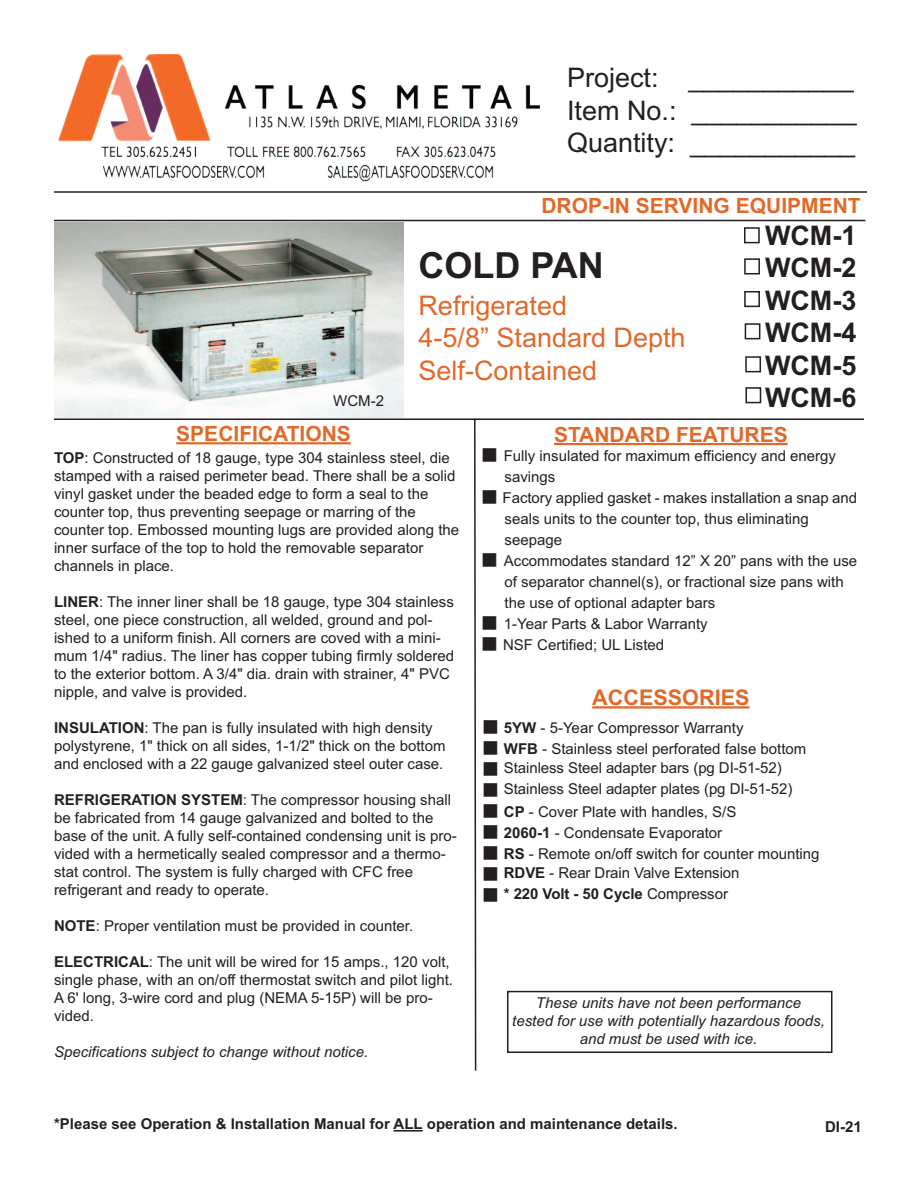
<style>
.page{position:relative;width:918px;height:1188px;background:#fff}
.page>*{position:absolute;margin:0;border:0;box-sizing:border-box;transform-origin:0 0}
.t1{font:700 36px "Arial";color:#231f20}
.t2{font:27px "Arial";color:#231f20}
.t3{font:27px "Arial";color:#e16929}
.t4{font:700 27px "Arial";color:#231f20}
.t5{font:700 21.6px "Arial";color:#e16929}
.t6{font:700 21px "Arial";color:#e16929}
.t7{font:15px/18px "Arial";color:#231f20}
.t8{font:italic 15px "Arial";color:#231f20}
.t9{font:700 15px "Arial";color:#231f20}
.s1{font-weight:700}
.s2{font-weight:400}
</style>
<div class="page">
<img style="left:58px;top:54px;width:482px;height:128px">
<hr style="left:54px;top:191px;width:813px;height:2px;background:#231f20">
<hr style="left:54px;top:220px;width:812px;height:1px;background:#231f20">
<div style="left:744px;top:227px;width:16px;height:16px;border:2px solid #231f20"></div>
<div style="left:744px;top:291px;width:16px;height:16px;border:2px solid #231f20"></div>
<div style="left:744px;top:258px;width:16px;height:16px;border:2px solid #231f20"></div>
<hr style="left:54px;top:418px;width:810px;height:2px;background:#231f20">
<svg style="left:473px;top:418px;width:4px;height:653px"></svg>
<hr style="left:176px;top:442px;width:175px;height:2px;background:#e16929">
<hr style="left:554px;top:443px;width:234px;height:2px;background:#e16929">
<hr style="left:592px;top:706px;width:157px;height:3px;background:#e16929">
<img style="left:54px;top:223px;width:350px;height:194px">
<div style="left:746px;top:387px;width:15px;height:16px;border:2px solid #231f20"></div>
<div style="left:745px;top:356px;width:16px;height:16px;border:2px solid #231f20"></div>
<div style="left:745px;top:323px;width:15px;height:16px;border:2px solid #231f20"></div>
<div style="left:507px;top:991px;width:325px;height:62px;border:2px solid #231f20"></div>
<hr style="left:394px;top:1130px;width:29px;height:2px;background:#231f20">
<p class="t7" style="left:333px;top:394px;width:52px">WCM-2</p>
<p class="t2" style="left:567px;top:68px;width:288px">Project: ___________</p>
<p class="t2" style="left:567px;top:100px;width:291px">Item No.: ___________</p>
<p class="t2" style="left:567px;top:133px;width:290px">Quantity: ___________</p>
<p class="t6" style="left:541px;top:194px;width:321px">DROP-IN SERVING EQUIPMENT</p>
<p class="t1" style="left:418px;top:245px;width:187px">COLD PAN</p>
<p class="t3" style="left:418px;top:296px;width:150px">Refrigerated</p>
<p class="t3" style="left:418px;top:328px;width:269px">4-5/8” Standard Depth</p>
<p class="t3" style="left:418px;top:360px;width:180px">Self-Contained</p>
<p class="t4" style="left:765px;top:220px;width:93px">WCM-1</p>
<p class="t4" style="left:765px;top:252px;width:93px">WCM-2</p>
<p class="t4" style="left:765px;top:285px;width:93px">WCM-3</p>
<p class="t4" style="left:765px;top:317px;width:93px">WCM-4</p>
<p class="t4" style="left:765px;top:349px;width:93px">WCM-5</p>
<p class="t4" style="left:765px;top:382px;width:93px">WCM-6</p>
<p class="t6" style="left:176px;top:421px;width:176px">SPECIFICATIONS</p>
<p class="t6" style="left:554px;top:422px;width:235px">STANDARD FEATURES</p>
<p class="t7" style="left:504px;top:447px;width:334px;line-height:21px">Fully insulated for maximum efficiency and energy savings</p>
<p class="t7" style="left:503px;top:489px;width:356px;line-height:21px">Factory applied gasket - makes installation a snap and seals units to the counter top, thus eliminating</p>
<p class="t7" style="left:505px;top:532px;width:59px">seepage</p>
<p class="t7" style="left:504px;top:552px;width:355px;line-height:21px">Accommodates standard 12” X 20” pans with the use of separator channel(s), or fractional size pans with the use of optional adapter bars</p>
<p class="t7" style="left:504px;top:616px;width:205px">1-Year Parts &amp; Labor Warranty</p>
<p class="t7" style="left:503px;top:637px;width:163px">NSF Certified; UL Listed</p>
<p class="t5" style="left:592px;top:685px;width:159px">ACCESSORIES</p>
<p class="t7" style="left:504px;top:720px;width:241px"><span class="s1">5YW</span> - 5-Year Compressor Warranty</p>
<p class="t7" style="left:504px;top:741px;width:304px"><span class="s1">WFB</span> - Stainless steel perforated false bottom</p>
<p class="t7" style="left:504px;top:760px;width:279px">Stainless Steel adapter bars (pg DI-51-52)</p>
<p class="t7" style="left:504px;top:781px;width:290px">Stainless Steel adapter plates (pg DI-51-52)</p>
<p class="t7" style="left:504px;top:804px;width:234px"><span class="s1">CP</span> - Cover Plate with handles, S/S</p>
<p class="t7" style="left:504px;top:825px;width:220px"><span class="s1">2060-1</span> - Condensate Evaporator</p>
<p class="t7" style="left:504px;top:846px;width:317px"><span class="s1">RS</span> - Remote on/off switch for counter mounting</p>
<p class="t7" style="left:504px;top:865px;width:237px"><span class="s1">RDVE</span> - Rear Drain Valve Extension</p>
<p class="t9" style="left:504px;top:885px;width:226px">* 220 Volt - 50 Cycle <span class="s2">Compressor</span></p>
<p class="t7" style="left:54px;top:450px;width:407px"><span class="s1">TOP</span>: Constructed of 18 gauge, type 304 stainless steel, die stamped with a raised perimeter bead. There shall be a solid vinyl gasket under the beaded edge to form a seal to the counter top, thus preventing seepage or marring of the counter top. Embossed mounting lugs are provided along the inner surface of the top to hold the removable separator channels in place.</p>
<p class="t7" style="left:54px;top:594px;width:402px"><span class="s1">LINER</span>: The inner liner shall be 18 gauge, type 304 stainless steel, one piece construction, all welded, ground and pol&shy;ished to a uniform finish. All corners are coved with a mini&shy;mum 1/4" radius. The liner has copper tubing firmly soldered to the exterior bottom. A 3/4" dia. drain with strainer, 4" PVC nipple, and valve is provided.</p>
<p class="t7" style="left:54px;top:720px;width:380px"><span class="s1">INSULATION</span>: The pan is fully insulated with high density</p>
<p class="t7" style="left:54px;top:738px;width:393px">polystyrene, 1" thick on all sides, 1-1/2" thick on the bottom and enclosed with a 22 gauge galvanized steel outer case.</p>
<p class="t7" style="left:54px;top:792px;width:404px"><span class="s1">REFRIGERATION SYSTEM</span>: The compressor housing shall be fabricated from 14 gauge galvanized and bolted to the base of the unit. A fully self-contained condensing unit is pro&shy;vided with a hermetically sealed compressor and a thermo&shy;stat control. The system is fully charged with CFC free refrigerant and ready to operate.</p>
<p class="t7" style="left:54px;top:918px;width:361px"><span class="s1">NOTE</span>: Proper ventilation must be provided in counter.</p>
<p class="t7" style="left:54px;top:954px;width:401px"><span class="s1">ELECTRICAL</span>: The unit will be wired for 15 amps., 120 volt, single phase, with an on/off thermostat switch and pilot light.<br>A 6' long, 3-wire cord and plug (NEMA 5-15P) will be pro&shy;vided.</p>
<p class="t8" style="left:54px;top:1046px;width:316px">Specifications subject to change without notice.</p>
<p class="t8" style="left:536px;top:998px;width:267px">These units have not been performance</p>
<p class="t8" style="left:512px;top:1016px;width:314px">tested for use with potentially hazardous foods,</p>
<p class="t8" style="left:580px;top:1034px;width:179px">and must be used with ice.</p>
<p class="t9" style="left:54px;top:1115px;width:625px">*Please see Operation &amp; Installation Manual for ALL operation and maintenance details.</p>
<p class="t9" style="left:825px;top:1118px;width:38px">DI-21</p>
</div>
